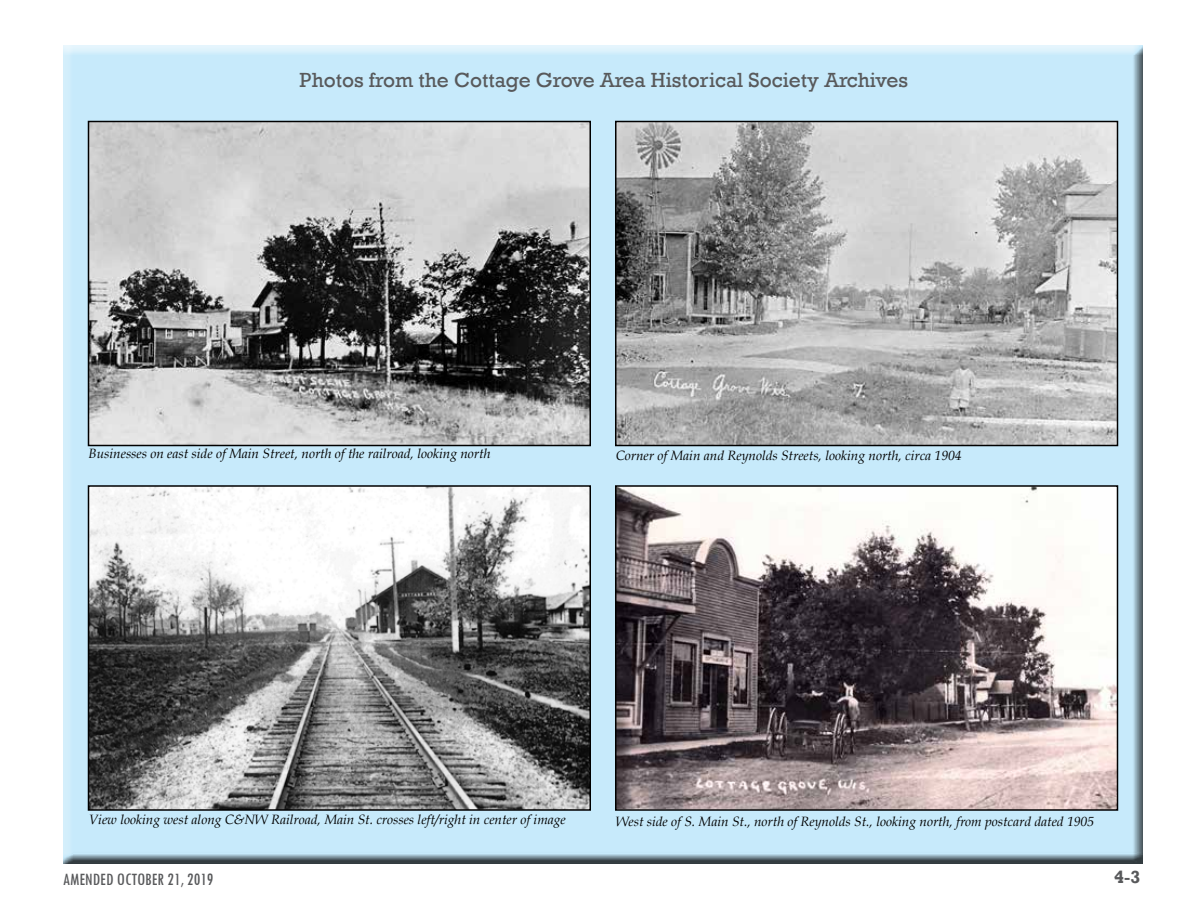
<style>
.page{position:relative;width:1188px;height:918px;background:#fff}
.page>*{position:absolute;margin:0;border:0;box-sizing:border-box;transform-origin:0 0}
.t1{font:21px "Rockwell";color:#58595b}
.t2{font:condensed 18px "Tw Cen";color:#58595b}
.t3{font:700 18px "Rockwell";color:#58595b}
.t4{font:italic 13.5px "Book Antiqua";color:#000}
</style>
<div class="page">
<div style="left:61px;top:45px;width:1083px;height:821px;background:#000;opacity:.75"></div>
<img style="left:91px;top:488px;width:497px;height:320px">
<div style="left:88px;top:485px;width:503px;height:326px;border:2px solid #000"></div>
<img style="left:618px;top:488px;width:497px;height:320px">
<div style="left:615px;top:485px;width:503px;height:326px;border:2px solid #000"></div>
<img style="left:91px;top:124px;width:497px;height:319px">
<div style="left:88px;top:121px;width:503px;height:325px;border:2px solid #000"></div>
<img style="left:618px;top:124px;width:497px;height:319px">
<div style="left:615px;top:121px;width:503px;height:325px;border:2px solid #000"></div>
<h1 class="t1" style="left:300px;top:68px;width:610px">Photos from the Cottage Grove Area Historical Society Archives</h1>
<p class="t4" style="left:88px;top:444px;width:403px">Businesses on east side of Main Street, north of the railroad, looking north</p>
<p class="t4" style="left:616px;top:446px;width:347px">Corner of Main and Reynolds Streets, looking north, circa 1904</p>
<p class="t4" style="left:88px;top:810px;width:479px">View looking west along C&amp;NW Railroad, Main St. crosses left/right in center of image</p>
<p class="t4" style="left:616px;top:812px;width:480px">West side of S. Main St., north of Reynolds St., looking north, from postcard dated 1905</p>
<h2 class="t2" style="left:63px;top:868px;width:152px">AMENDED OCTOBER 21, 2019</h2>
<h2 class="t3" style="left:1114px;top:866px;width:28px">4-3</h2>
</div>
